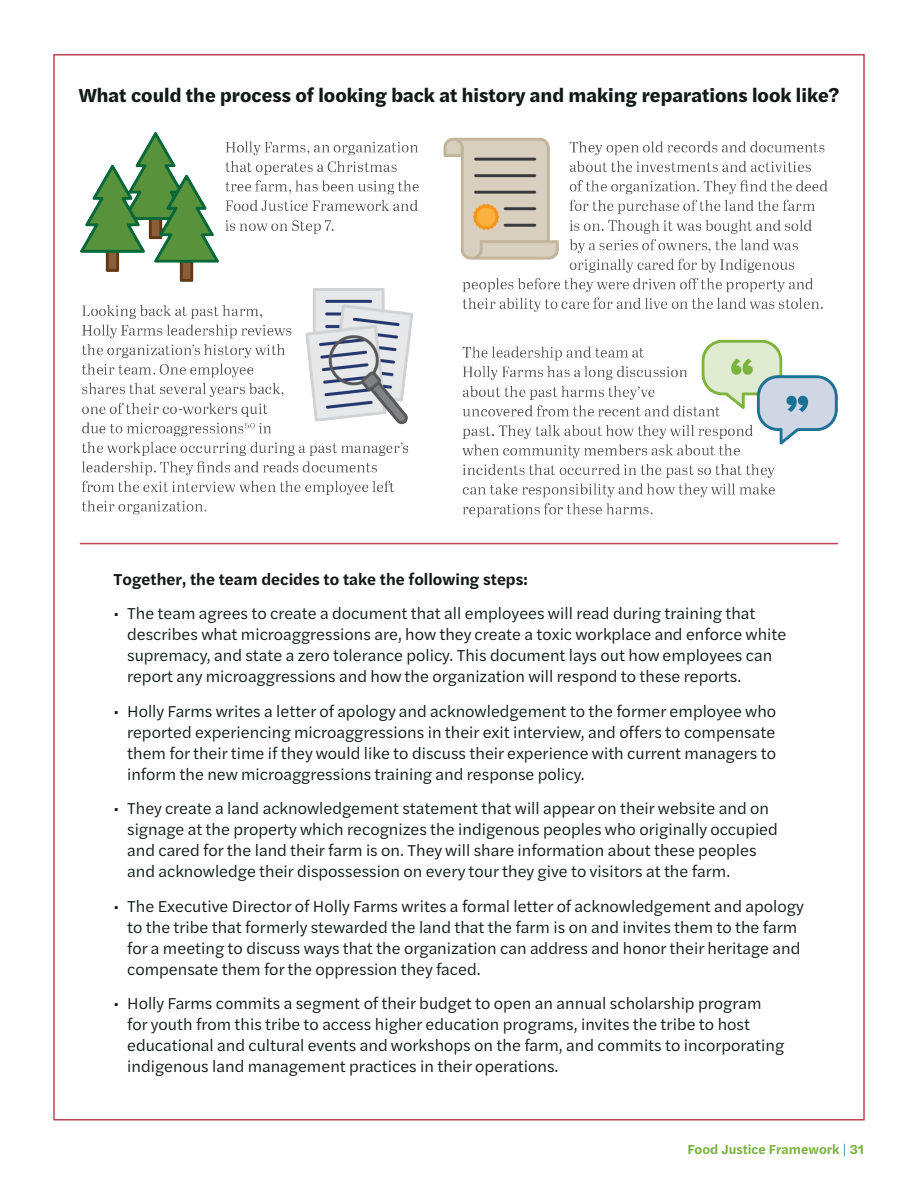
<style>
.page{position:relative;width:918px;height:1188px;background:#fff}
.page>*{position:absolute;margin:0;border:0;box-sizing:border-box;transform-origin:0 0}
.t1{font:700 19.5px "Halyard Text";color:#121818}
.t2{font:16.5px/21px "Halyard Text";color:#121818}
.t3{font:600 16.5px "Halyard Text";color:#121818}
.t4{font:600 13.5px "Halyard Text";color:#7ab23e}
.s1{font-weight:300;color:#116695}
</style>
<div class="page">
<img style="left:80px;top:133px;width:758px;height:385px">
<hr style="left:80px;top:543px;width:758px;height:1px;background:#be4456">
<p class="t1" style="left:79px;top:81px;width:762px">What could the process of looking back at history and making reparations look like?</p>
<p class="t3" style="left:114px;top:567px;width:416px">Together, the team decides to take the following steps:</p>
<p class="t2" style="left:127px;top:602px;width:661px;text-indent:-14px">• The team agrees to create a document that all employees will read during training that describes what microaggressions are, how they create a toxic workplace and enforce white supremacy, and state a zero tolerance policy. This document lays out how employees can report any microaggressions and how the organization will respond to these reports.</p>
<p class="t2" style="left:127px;top:700px;width:651px;text-align:justify;text-indent:-14px">• Holly Farms writes a letter of apology and acknowledgement to the former employee who reported experiencing microaggressions in their exit interview, and offers to compensate them for their time if they would like to discuss their experience with current managers to inform the new microaggressions training and response policy.</p>
<p class="t2" style="left:127px;top:797px;width:652px;text-indent:-14px">• They create a land acknowledgement statement that will appear on their website and on signage at the property which recognizes the indigenous peoples who originally occupied and cared for the land their farm is on. They will share information about these peoples and acknowledge their dispossession on every tour they give to visitors at the farm.</p>
<p class="t2" style="left:127px;top:895px;width:678px;text-indent:-14px">• The Executive Director of Holly Farms writes a formal letter of acknowledgement and apology to the tribe that formerly stewarded the land that the farm is on and invites them to the farm for a meeting to discuss ways that the organization can address and honor their heritage and compensate them for the oppression they faced.</p>
<p class="t2" style="left:127px;top:992px;width:659px;text-indent:-14px">• Holly Farms commits a segment of their budget to open an annual scholarship program for youth from this tribe to access higher education programs, invites the tribe to host educational and cultural events and workshops on the farm, and commits to incorporating indigenous land management practices in their operations.</p>
<p class="t4" style="left:687px;top:1140px;width:178px">Food Justice Framework <span class="s1">|</span> 31</p>
</div>
